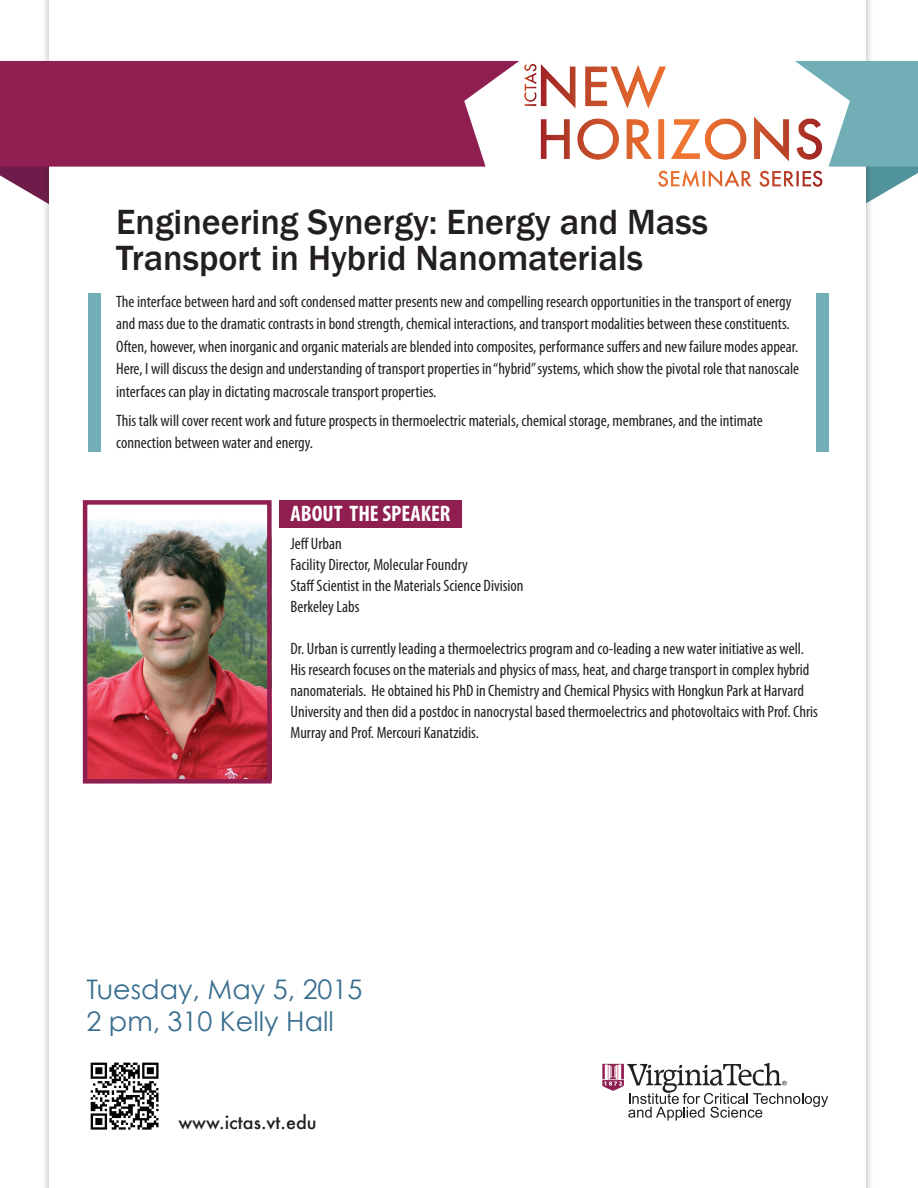
<style>
.page{position:relative;width:918px;height:1188px;background:#fff}
.page>*{position:absolute;margin:0;border:0;box-sizing:border-box;transform-origin:0 0}
.t1{font:500 36px/36px "Franklin Gothic";color:#231f20}
.t2{font:27px/32.4px "Century Gothic";color:#386e8f}
.t3{font:700 condensed 22.5px "Myriad Pro";color:#fff}
.t4{font:500 18px "Futura";color:#231f20}
.t5{font:condensed 16.5px/21px "Myriad Pro";color:#231f20}
</style>
<div class="page">
<svg style="left:0;top:167px;width:41px;height:33px"></svg>
<div style="left:279px;top:500px;width:183px;height:28px;background:#901f51"></div>
<img style="left:90px;top:1062px;width:69px;height:68px">
<img style="left:88px;top:520px;width:179px;height:259px">
<svg style="left:602px;top:1063px;width:226px;height:58px"></svg>
<img style="left:524px;top:63px;width:270px;height:124px">
<div style="left:89px;top:294px;width:12px;height:158px;background:#72aeb6"></div>
<div style="left:816px;top:294px;width:12px;height:158px;background:#72aeb6"></div>
<svg style="left:795px;top:61px;width:123px;height:162px"></svg>
<svg style="left:0;top:61px;width:519px;height:106px;background:#982f5e"></svg>
<div style="left:83px;top:500px;width:189px;height:284px;border:4px solid #901f51"></div>
<h1 class="t1" style="left:116px;top:204px;width:593px">Engineering Synergy: Energy and Mass<br>Transport in Hybrid Nanomaterials</h1>
<p class="t5" style="left:116px;top:290px;width:685px;line-height:22.5px">The interface between hard and soft condensed matter presents new and compelling research opportunities in the transport of energy and mass due to the dramatic contrasts in bond strength, chemical interactions, and transport modalities between these constituents.<br>Often, however, when inorganic and organic materials are blended into composites, performance suffers and new failure modes appear.<br>Here, I will discuss the design and understanding of transport properties in “hybrid” systems, which show the pivotal role that nanoscale interfaces can play in dictating macroscale transport properties.</p>
<p class="t5" style="left:116px;top:409px;width:648px;line-height:22.5px">This talk will cover recent work and future prospects in thermoelectric materials, chemical storage, membranes, and the intimate connection between water and energy.</p>
<h3 class="t3" style="left:291px;top:499px;width:161px">ABOUT THE SPEAKER</h3>
<p class="t5" style="left:291px;top:533px;width:235px">Jeff Urban<br>Facility Director, Molecular Foundry<br>Staff Scientist in the Materials Science Division<br>Berkeley Labs</p>
<p class="t5" style="left:291px;top:638px;width:529px">Dr. Urban is currently leading a thermoelectrics program and co-leading a new water initiative as well.<br>His research focuses on the materials and physics of mass, heat, and charge transport in complex hybrid nanomaterials. He obtained his PhD in Chemistry and Chemical Physics with Hongkun Park at Harvard University and then did a postdoc in nanocrystal based thermoelectrics and photovoltaics with Prof. Chris Murray and Prof. Mercouri Kanatzidis.</p>
<h2 class="t2" style="left:86px;top:972px;width:278px">Tuesday, May 5, 2015<br>2 pm, 310 Kelly Hall</h2>
<p class="t4" style="left:178px;top:1110px;width:140px">www.ictas.vt.edu</p>
</div>
